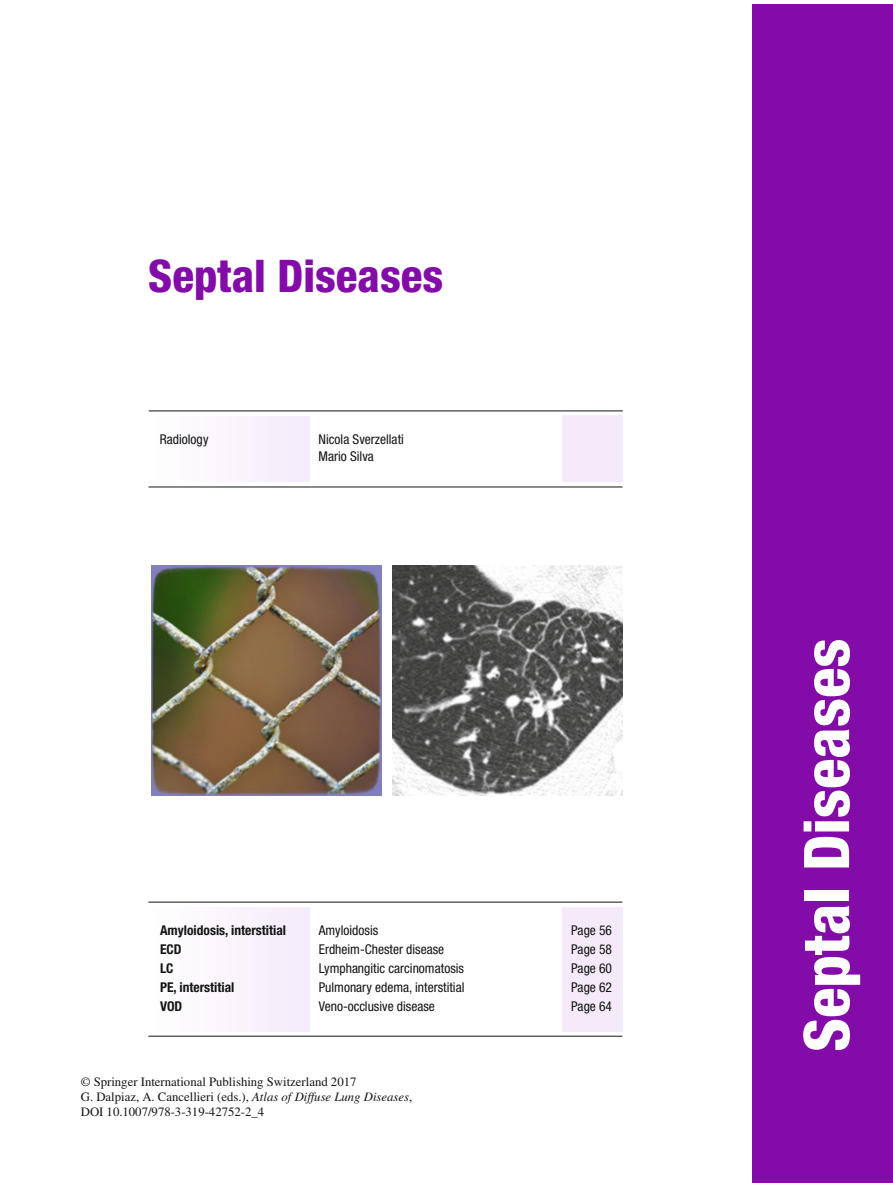
<style>
.page{position:relative;width:893px;height:1187px;background:#fff}
.page>*{position:absolute;margin:0;border:0;box-sizing:border-box;transform-origin:0 0}
.t1{font:800 condensed 63px "Bgyyyb Ctfxgn Rwcljr Ckvjjb Helvetica Neue";color:#fff}
.t2{font:800 condensed 45px "Bgyyyb Ctfxgn Rwcljr Ckvjjb Helvetica Neue";color:#830ca8}
.t3{font:condensed 13.5px/16.5px "Rksvdw Bmqvfw Bdlltl Mclhmw Helvetica Neue";color:#131413}
.t4{font:700 condensed 13.5px "Pvptvv Lfknmw Pkjhlq Xttxks Helvetica Neue";color:#131413}
.t5{font:12.75px/15px "Ltrmxb Dbtbyr Lscpbw Sdhgcv Times";color:#131413}
.s1{font-family:"Swcpxc Lvpqcs Lmqvpw Cmcnsj Times";font-style:italic}
</style>
<div class="page">
<div style="left:752px;top:4px;width:141px;height:1178px;background:#830ca8"></div>
<div style="left:562px;top:415px;width:60px;height:67px;background:#f4eafa"></div>
<div style="left:148px;top:416px;width:162px;height:65px;background:#faf5fc"></div>
<div style="left:148px;top:907px;width:162px;height:124px;background:#faf5fc"></div>
<div style="left:562px;top:907px;width:60px;height:124px;background:#f4eafa"></div>
<hr style="left:148px;top:901px;width:474px;height:1px;background:#131413">
<hr style="left:148px;top:1035px;width:474px;height:1px;background:#131413">
<hr style="left:149px;top:410px;width:474px;height:1px;background:#131413">
<hr style="left:148px;top:486px;width:474px;height:1px;background:#131413">
<img style="left:151px;top:565px;width:230px;height:230px">
<img style="left:392px;top:565px;width:230px;height:230px">
<h2 class="t2" style="left:148px;top:260px;width:297px">Septal Diseases</h2>
<p class="t3" style="left:160px;top:432px;width:50px">Radiology</p>
<p class="t3" style="left:319px;top:432px;width:87px">Nicola Sverzellati<br>Mario Silva</p>
<p class="t4" style="left:160px;top:925px;width:128px">Amyloidosis, interstitial</p>
<p class="t3" style="left:319px;top:923px;width:61px">Amyloidosis</p>
<p class="t3" style="left:571px;top:923px;width:42px">Page 56</p>
<p class="t4" style="left:160px;top:944px;width:23px">ECD</p>
<p class="t3" style="left:319px;top:941px;width:127px">Erdheim-Chester disease</p>
<p class="t3" style="left:571px;top:941px;width:42px">Page 58</p>
<p class="t4" style="left:160px;top:963px;width:15px">LC</p>
<p class="t3" style="left:319px;top:960px;width:147px">Lymphangitic carcinomatosis</p>
<p class="t3" style="left:571px;top:960px;width:42px">Page 60</p>
<p class="t4" style="left:160px;top:981px;width:76px">PE, interstitial</p>
<p class="t3" style="left:319px;top:979px;width:147px">Pulmonary edema, interstitial</p>
<p class="t3" style="left:571px;top:979px;width:42px">Page 62</p>
<p class="t4" style="left:160px;top:1000px;width:24px">VOD</p>
<p class="t3" style="left:319px;top:998px;width:118px">Veno-occlusive disease</p>
<p class="t3" style="left:571px;top:998px;width:42px">Page 64</p>
<p class="t5" style="left:81px;top:1075px;width:333px">© Springer International Publishing Switzerland 2017<br>G. Dalpiaz, A. Cancellieri (eds.), <span class="s1">Atlas of Diffuse Lung Diseases</span>,<br>DOI 10.1007/978-3-319-42752-2_4</p>
<h1 class="t1" style="left:804px;top:1051px;width:415px;rotate:-90deg">Septal Diseases</h1>
</div>
